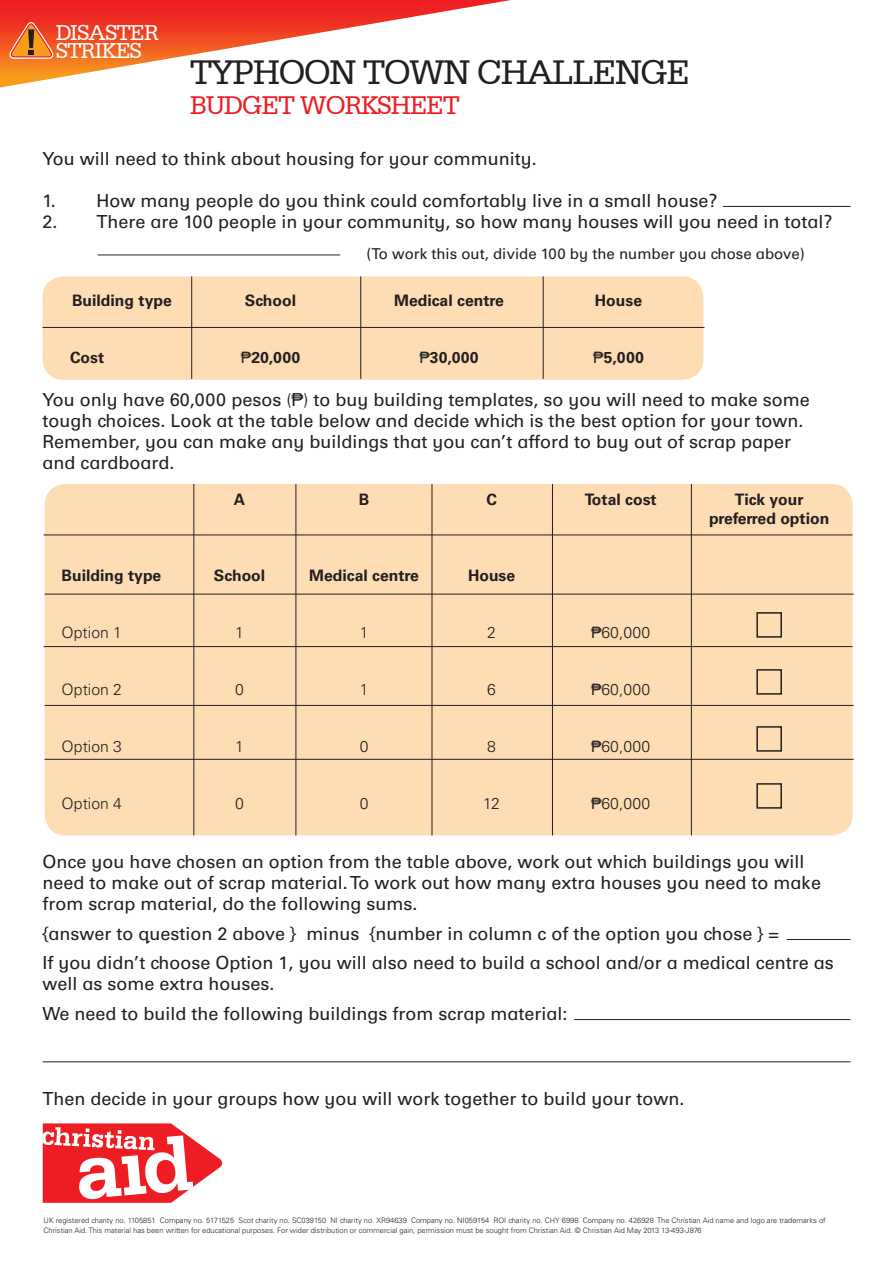
<style>
.page{position:relative;width:893px;height:1263px;background:#fff}
.page>*{position:absolute;margin:0;border:0;box-sizing:border-box;transform-origin:0 0}
.t1{font:36px "Serifa BT";letter-spacing:-.035em;color:#231f20}
.t2{font:27px "Serifa BT";color:#ee1d23}
.t3{font:22.8px/18.1px "Serifa BT";letter-spacing:-.035em;color:#fff}
.t4{font:18px/21px "Univers Infant";color:#231f20}
.t5{font:700 15.75px/18.9px "Univers CA";color:#231f20;text-align:center}
.t6{font:300 15.75px "Univers CA";color:#231f20}
.t7{font:15px "Univers Infant";color:#231f20}
.t8{font:300 7.5px/10.5px "Univers CA";color:#231f20}
.s1{font-family:"Arial";font-weight:400}
.s2{font-family:"Univers CA";font-weight:300}
.s3{font-family:"Arial"}
</style>
<div class="page">
<svg style="left:43px;top:1123px;width:179px;height:80px"></svg>
<svg style="left:0;top:0;width:511px;height:88px"></svg>
<hr style="left:723px;top:206px;width:127px;height:1px;background:#231f20">
<hr style="left:98px;top:255px;width:242px;height:1px;background:#231f20">
<hr style="left:787px;top:939px;width:63px;height:1px;background:#231f20">
<hr style="left:574px;top:1019px;width:276px;height:1px;background:#231f20">
<hr style="left:43px;top:1061px;width:807px;height:1px;background:#231f20">
<div style="left:45px;top:484px;width:808px;height:351px;background:#feddb4;border-radius:21px"></div>
<div style="left:756px;top:612px;width:26px;height:26px;border:2px solid #231f20"></div>
<div style="left:756px;top:669px;width:26px;height:26px;border:2px solid #231f20"></div>
<div style="left:756px;top:726px;width:26px;height:26px;border:2px solid #231f20"></div>
<div style="left:756px;top:783px;width:26px;height:26px;border:2px solid #231f20"></div>
<hr style="left:44px;top:535px;width:809px;height:1px;background:#231f20">
<hr style="left:45px;top:594px;width:809px;height:1px;background:#231f20">
<hr style="left:44px;top:646px;width:809px;height:1px;background:#231f20">
<hr style="left:45px;top:705px;width:809px;height:1px;background:#231f20">
<hr style="left:45px;top:759px;width:809px;height:1px;background:#231f20">
<hr style="left:193px;top:484px;width:1px;height:351px;background:#231f20">
<hr style="left:296px;top:484px;width:1px;height:351px;background:#231f20">
<hr style="left:432px;top:484px;width:1px;height:351px;background:#231f20">
<hr style="left:552px;top:484px;width:1px;height:351px;background:#231f20">
<hr style="left:691px;top:484px;width:1px;height:351px;background:#231f20">
<div style="left:43px;top:276px;width:660px;height:104px;background:#feddb4;border-radius:21px"></div>
<hr style="left:43px;top:327px;width:661px;height:1px;background:#231f20">
<hr style="left:191px;top:276px;width:1px;height:103px;background:#231f20">
<hr style="left:360px;top:276px;width:1px;height:103px;background:#231f20">
<hr style="left:543px;top:276px;width:1px;height:103px;background:#231f20">
<p class="t3" style="left:56px;top:23px;width:104px">DISASTER<br>STRIKES</p>
<h1 class="t1" style="left:190px;top:51px;width:501px">TYPHOON TOWN CHALLENGE</h1>
<h2 class="t2" style="left:190px;top:89px;width:71px">BUDGET</h2>
<h2 class="t2" style="left:300px;top:89px;width:19px">WORKSHEET</h2>
<p class="t4" style="left:43px;top:148px;width:496px">You will need to think about housing for your community.</p>
<p class="t4" style="left:43px;top:190px;width:676px">1. How many people do you think could comfortably live in a small house?</p>
<p class="t4" style="left:43px;top:211px;width:791px">2. There are 100 people in your community, so how many houses will you need in total?</p>
<p class="t7" style="left:367px;top:245px;width:440px">(To work this out, divide 100 by the number you chose above)</p>
<p class="t5" style="left:72px;top:291px;width:101px">Building type</p>
<p class="t5" style="left:245px;top:291px;width:53px">School</p>
<p class="t5" style="left:394px;top:291px;width:111px">Medical centre</p>
<p class="t5" style="left:595px;top:291px;width:49px">House</p>
<p class="t5" style="left:70px;top:348px;width:36px">Cost</p>
<p class="t5" style="left:241px;top:348px;width:61px"><span class="s1">₱</span>20,000</p>
<p class="t5" style="left:419px;top:348px;width:61px"><span class="s1">₱</span>30,000</p>
<p class="t5" style="left:593px;top:348px;width:52px"><span class="s1">₱</span>5,000</p>
<p class="t4" style="left:43px;top:390px;width:769px">You only have 60,000 pesos <span class="s2">(</span><span class="s3">₱</span><span class="s2">)</span> to buy building templates, so you will need to make some tough choices. Look at the table below and decide which is the best option for your town.<br>Remember, you can make any buildings that you can’t afford to buy out of scrap paper and cardboard.</p>
<p class="t5" style="left:234px;top:490px;width:13px">A</p>
<p class="t5" style="left:359px;top:490px;width:12px">B</p>
<p class="t5" style="left:486px;top:490px;width:12px">C</p>
<p class="t5" style="left:585px;top:490px;width:74px">Total cost</p>
<p class="t5" style="left:709px;top:490px;width:122px">Tick your preferred option</p>
<p class="t5" style="left:62px;top:566px;width:101px">Building type</p>
<p class="t5" style="left:214px;top:566px;width:53px">School</p>
<p class="t5" style="left:309px;top:566px;width:111px">Medical centre</p>
<p class="t5" style="left:468px;top:566px;width:49px">House</p>
<p class="t6" style="left:62px;top:622px;width:62px">Option 1</p>
<p class="t6" style="left:235px;top:622px;width:10px">1</p>
<p class="t6" style="left:360px;top:622px;width:10px">1</p>
<p class="t6" style="left:487px;top:622px;width:10px">2</p>
<p class="t6" style="left:591px;top:622px;width:61px"><span class="s1">₱</span>60,000</p>
<p class="t6" style="left:62px;top:679px;width:62px">Option 2</p>
<p class="t6" style="left:235px;top:679px;width:10px">0</p>
<p class="t6" style="left:360px;top:679px;width:10px">1</p>
<p class="t6" style="left:487px;top:679px;width:10px">6</p>
<p class="t6" style="left:591px;top:679px;width:61px"><span class="s1">₱</span>60,000</p>
<p class="t6" style="left:62px;top:736px;width:62px">Option 3</p>
<p class="t6" style="left:235px;top:736px;width:10px">1</p>
<p class="t6" style="left:360px;top:736px;width:10px">0</p>
<p class="t6" style="left:487px;top:736px;width:10px">8</p>
<p class="t6" style="left:591px;top:736px;width:61px"><span class="s1">₱</span>60,000</p>
<p class="t6" style="left:62px;top:793px;width:62px">Option 4</p>
<p class="t6" style="left:235px;top:793px;width:10px">0</p>
<p class="t6" style="left:360px;top:793px;width:10px">0</p>
<p class="t6" style="left:483px;top:793px;width:18px">12</p>
<p class="t6" style="left:591px;top:793px;width:61px"><span class="s1">₱</span>60,000</p>
<p class="t4" style="left:43px;top:852px;width:780px">Once you have chosen an option from the table above, work out which buildings you will need to make out of scrap material. To work out how many extra houses you need to make from scrap material, do the following sums.</p>
<p class="t4" style="left:43px;top:919px;width:793px;line-height:29.5px">{answer to question 2 above } minus {number in column c of the option you chose } =<br>If you didn’t choose Option 1, you will also need to build a school and/or a medical centre as</p>
<p class="t4" style="left:43px;top:969px;width:527px;line-height:29.5px">well as some extra houses.<br>We need to build the following buildings from scrap material:</p>
<p class="t4" style="left:43px;top:1088px;width:644px">Then decide in your groups how you will work together to build your town.</p>
<p class="t8" style="left:44px;top:1215px;width:784px">UK registered charity no. 1105851 Company no. 5171525 Scot charity no. SC039150 NI charity no. XR94639 Company no. NI059154 ROI charity no. CHY 6998 Company no. 426928 The Christian Aid name and logo are trademarks of<br>Christian Aid. This material has been written for educational purposes. For wider distribution or commercial gain, permission must be sought from Christian Aid. © Christian Aid May 2013 13-493-J876</p>
</div>
